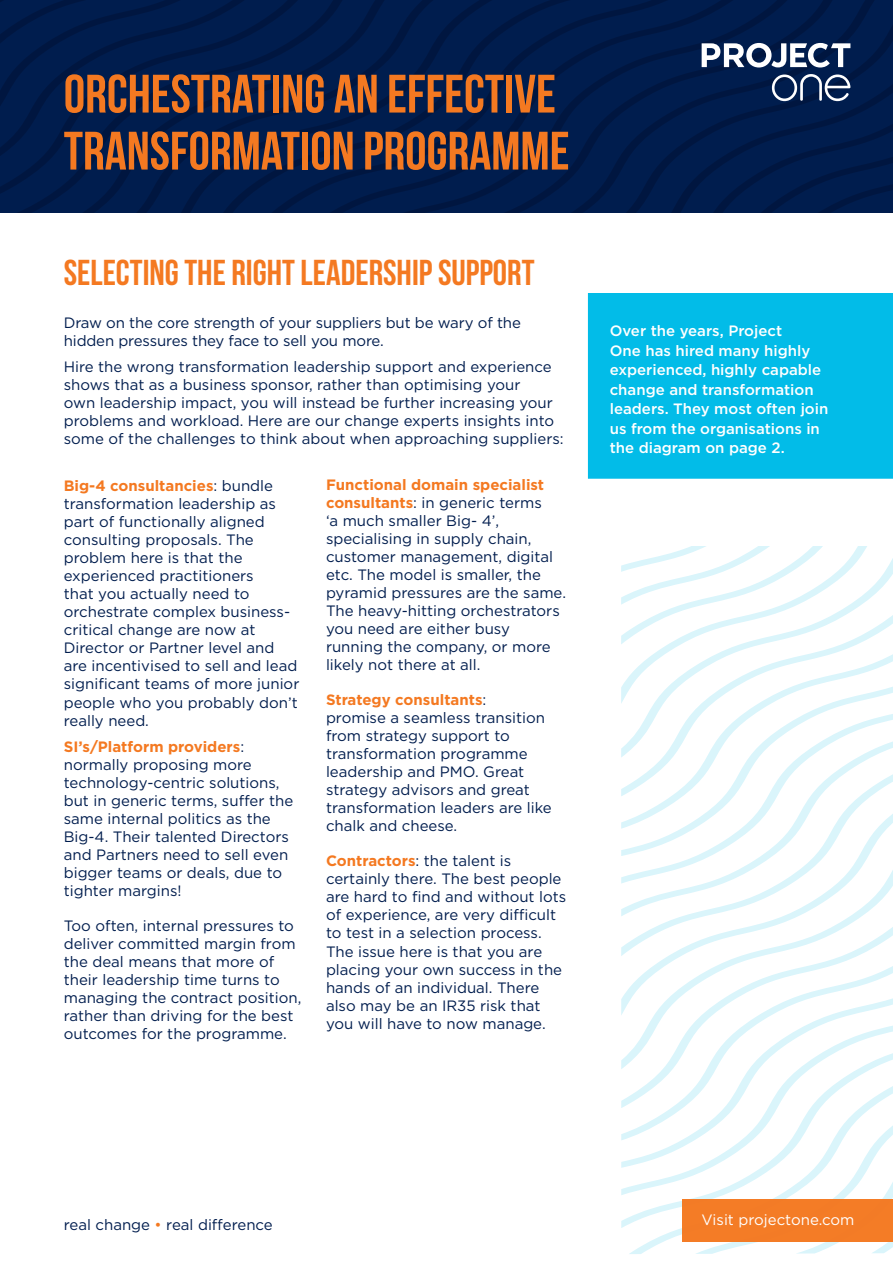
<style>
.page{position:relative;width:893px;height:1263px;background:#fff}
.page>*{position:absolute;margin:0;border:0;box-sizing:border-box;transform-origin:0 0}
.t1{font:700 54px/57px "Bebas Neue";color:#f47921}
.t2{font:700 36px "Bebas Neue";color:#f47921}
.t3{font:15px/18px "Gotham";color:#001d4e}
.t4{font:500 15px/19.5px "Gotham";color:#fff}
.t5{font:15px "Gotham";color:#fff}
.s1{font-weight:700;color:#f47921}
.s2{color:#f47921}
</style>
<div class="page">
<svg style="left:0;top:0;width:56px;height:213px;background:#001b4b"></svg>
<svg style="left:56px;top:0;width:76px;height:213px;background:#001b4b"></svg>
<svg style="left:132px;top:0;width:761px;height:213px;background:#001b4b"></svg>
<svg style="left:190px;top:27px;width:703px;height:186px;background:#001b4b"></svg>
<svg style="left:238px;top:79px;width:655px;height:134px;background:#001b4b"></svg>
<svg style="left:280px;top:140px;width:613px;height:73px;background:#001b4b"></svg>
<svg style="left:621px;top:546px;width:272px;height:707px"></svg>
<svg style="left:772px;top:74px;width:78px;height:27px"></svg>
<svg style="left:702px;top:43px;width:148px;height:25px"></svg>
<div style="left:682px;top:1199px;width:211px;height:43px;background:#f47921"></div>
<div style="left:588px;top:293px;width:305px;height:185px;background:#02bce8"></div>
<p class="t1" style="left:64px;top:65px;width:507px">ORCHESTRATING AN EFFECTIVE<br>TRANSFORMATION PROGRAMME</p>
<p class="t2" style="left:64px;top:253px;width:472px">SELECTING THE RIGHT LEADERSHIP SUPPORT</p>
<p class="t3" style="left:64px;top:313px;width:459px">Draw on the core strength of your suppliers but be wary of the hidden pressures they face to sell you more.</p>
<p class="t3" style="left:64px;top:358px;width:501px">Hire the wrong transformation leadership support and experience shows that as a business sponsor, rather than optimising your<br>own leadership impact, you will instead be further increasing your problems and workload. Here are our change experts insights into some of the challenges to think about when approaching suppliers:</p>
<p class="t3" style="left:64px;top:477px;width:237px"><span class="s1">Big-4 consultancies</span>: bundle transformation leadership as part of functionally aligned consulting proposals. The problem here is that the experienced practitioners<br>that you actually need to orchestrate complex business&shy;critical change are now at<br>Director or Partner level and are incentivised to sell and lead significant teams of more junior people who you probably don’t really need.</p>
<p class="t3" style="left:64px;top:737px;width:231px"><span class="s1">SI’s/Platform providers</span>: normally proposing more technology-centric solutions, but in generic terms, suffer the same internal politics as the<br>Big-4. Their talented Directors and Partners need to sell even bigger teams or deals, due to tighter margins!</p>
<p class="t3" style="left:64px;top:916px;width:239px">Too often, internal pressures to deliver committed margin from the deal means that more of their leadership time turns to managing the contract position, rather than driving for the best outcomes for the programme.</p>
<p class="t3" style="left:326px;top:476px;width:242px"><span class="s1">Functional domain specialist consultants</span>: in generic terms<br>‘a much smaller Big- 4’, specialising in supply chain, customer management, digital etc. The model is smaller, the pyramid pressures are the same.<br>The heavy-hitting orchestrators you need are either busy running the company, or more likely not there at all.</p>
<p class="t3" style="left:326px;top:691px;width:227px"><span class="s1">Strategy consultants</span>:<br>promise a seamless transition from strategy support to transformation programme leadership and PMO. Great strategy advisors and great transformation leaders are like chalk and cheese.</p>
<p class="t3" style="left:326px;top:852px;width:242px"><span class="s1">Contractors</span>: the talent is certainly there. The best people are hard to find and without lots of experience, are very difficult to test in a selection process.<br>The issue here is that you are placing your own success in the hands of an individual. There also may be an IR35 risk that you will have to now manage.</p>
<p class="t4" style="left:610px;top:321px;width:220px">Over the years, Project<br>One has hired many highly experienced, highly capable change and transformation leaders. They most often join us from the organisations in the diagram on page 2.</p>
<p class="t3" style="left:64px;top:1215px;width:210px">real change <span class="s2">•</span> real difference</p>
<p class="t5" style="left:702px;top:1210px;width:154px">Visit projectone.com</p>
</div>
